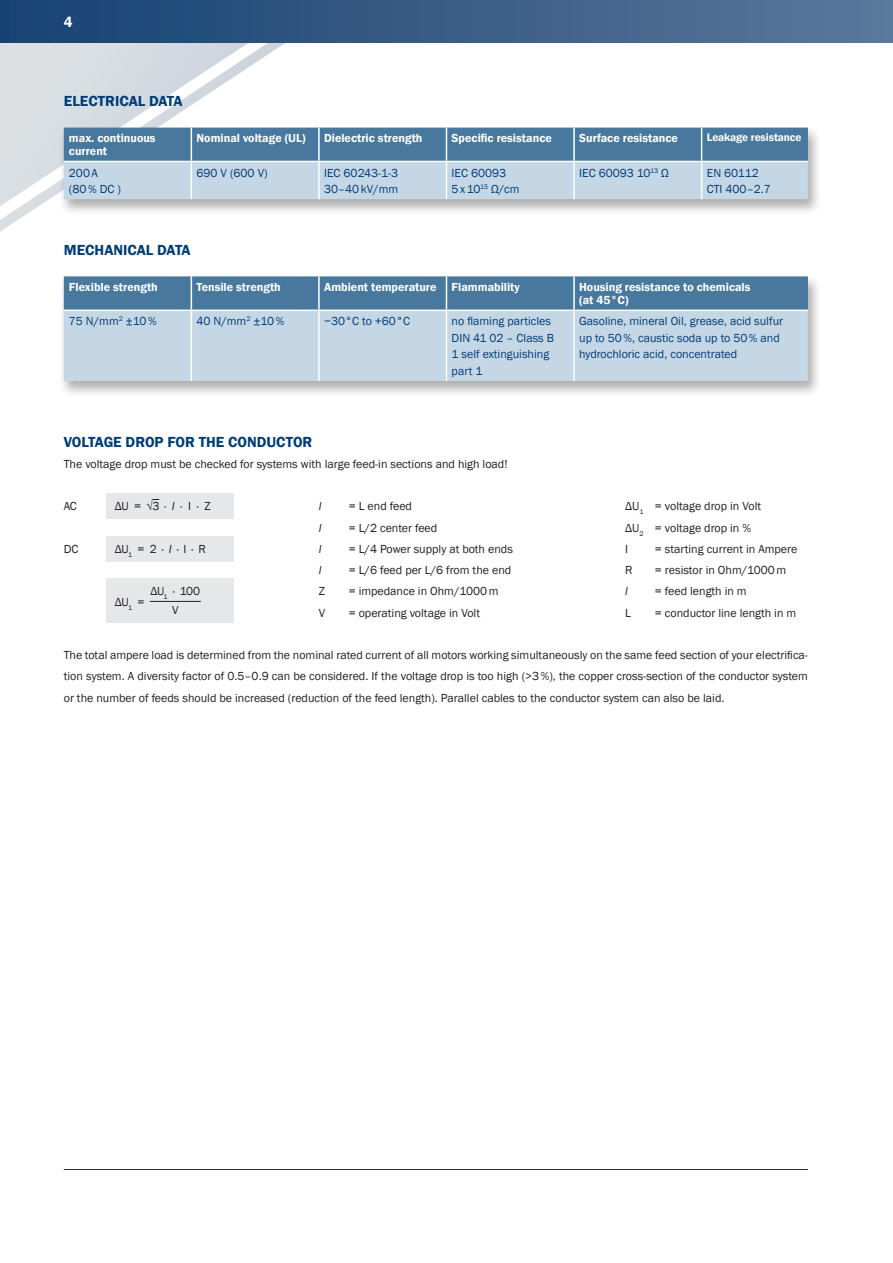
<style>
.page{position:relative;width:893px;height:1263px;background:#fff}
.page>*{position:absolute;margin:0;border:0;box-sizing:border-box;transform-origin:0 0}
.t1{font:600 15px "Franklin Gothic";color:#003d76}
.t2{font:600 15px "Franklin Gothic";color:#fff}
.t3{font:12px/21.3px "Franklin Gothic";color:#231f20;text-align:justify}
.t4{font:12px/16.5px "Franklin Gothic";color:#003d76}
.t5{font:600 12px/13.5px "Franklin Gothic";color:#fff}
.t6{font:italic 12px "Franklin Gothic";color:#231f20}
.t7{font:600 11.25px "Franklin Gothic";letter-spacing:-.01em;color:#fff}
.s1{font-style:italic}
</style>
<div class="page">
<svg style="left:0;top:43px;width:285px;height:172px"></svg>
<div style="left:0;top:0;width:893px;height:43px;background:linear-gradient(to right,#154272,#5d789c)"></div>
<hr style="left:64px;top:1169px;width:744px;height:1px;background:#231f20">
<div style="left:59px;top:274px;width:762px;height:124px;background:#231f20;opacity:.35"></div>
<svg style="left:64px;top:276px;width:744px;height:34px;background:#4d7ba0"></svg>
<div style="left:64px;top:311px;width:744px;height:70px;background:#c5d6e5"></div>
<hr style="left:191px;top:276px;width:1px;height:34px;background:#fff">
<hr style="left:318px;top:276px;width:2px;height:34px;background:#fff">
<hr style="left:446px;top:276px;width:1px;height:34px;background:#fff">
<hr style="left:573px;top:276px;width:2px;height:34px;background:#fff">
<hr style="left:64px;top:310px;width:127px;height:1px;background:#fff">
<hr style="left:191px;top:310px;width:128px;height:1px;background:#fff">
<hr style="left:319px;top:310px;width:127px;height:1px;background:#fff">
<hr style="left:446px;top:310px;width:128px;height:1px;background:#fff">
<hr style="left:574px;top:310px;width:234px;height:1px;background:#fff">
<hr style="left:191px;top:311px;width:1px;height:70px;background:#fff">
<hr style="left:318px;top:311px;width:2px;height:70px;background:#fff">
<hr style="left:446px;top:311px;width:1px;height:70px;background:#fff">
<hr style="left:573px;top:311px;width:2px;height:70px;background:#fff">
<div style="left:59px;top:126px;width:762px;height:90px;background:#231f20;opacity:.35"></div>
<svg style="left:64px;top:128px;width:744px;height:71px;background:#8baac4"></svg>
<hr style="left:191px;top:128px;width:1px;height:33px;background:#fff">
<hr style="left:318px;top:128px;width:2px;height:33px;background:#fff">
<hr style="left:446px;top:128px;width:1px;height:33px;background:#fff">
<hr style="left:573px;top:128px;width:2px;height:33px;background:#fff">
<hr style="left:701px;top:128px;width:1px;height:33px;background:#fff">
<hr style="left:64px;top:161px;width:127px;height:1px;background:#fff">
<hr style="left:191px;top:161px;width:128px;height:1px;background:#fff">
<hr style="left:319px;top:161px;width:127px;height:1px;background:#fff">
<hr style="left:446px;top:161px;width:128px;height:1px;background:#fff">
<hr style="left:574px;top:161px;width:128px;height:1px;background:#fff">
<hr style="left:702px;top:161px;width:106px;height:1px;background:#fff">
<hr style="left:191px;top:162px;width:1px;height:37px;background:#fff">
<hr style="left:318px;top:162px;width:2px;height:37px;background:#fff">
<hr style="left:446px;top:162px;width:1px;height:37px;background:#fff">
<hr style="left:573px;top:162px;width:2px;height:37px;background:#fff">
<hr style="left:701px;top:162px;width:1px;height:37px;background:#fff">
<div style="left:106px;top:493px;width:128px;height:26px;background:#e6e7e9"></div>
<div style="left:106px;top:536px;width:128px;height:25px;background:#e6e7e9"></div>
<div style="left:106px;top:578px;width:128px;height:44px;background:#e6e7e9"></div>
<hr style="left:150px;top:601px;width:51px;height:1px;background:#231f20">
<p class="t2" style="left:64px;top:12px;width:10px">4</p>
<p class="t1" style="left:64px;top:92px;width:120px">ELECTRICAL DATA</p>
<p class="t5" style="left:69px;top:131px;width:88px">max. continuous current</p>
<p class="t5" style="left:196px;top:131px;width:111px">Nominal voltage (UL)</p>
<p class="t5" style="left:324px;top:131px;width:100px">Dielectric strength</p>
<p class="t5" style="left:452px;top:131px;width:102px">Specific resistance</p>
<p class="t5" style="left:579px;top:131px;width:100px">Surface resistance</p>
<p class="t7" style="left:707px;top:131px;width:96px">Leakage resistance</p>
<p class="t4" style="left:69px;top:165px;width:53px">200A (80% DC )</p>
<p class="t4" style="left:196px;top:165px;width:73px">690 V (600 V)</p>
<p class="t4" style="left:324px;top:165px;width:76px">IEC 60243-1-3<br>30–40kV/mm</p>
<p class="t4" style="left:452px;top:165px;width:69px">IEC 60093<br>5x10<sup>15</sup> Ω/cm</p>
<p class="t4" style="left:579px;top:165px;width:91px">IEC 60093 10<sup>13</sup> Ω</p>
<p class="t4" style="left:707px;top:165px;width:65px">EN 60112<br>CTI 400–2.7</p>
<p class="t1" style="left:64px;top:241px;width:128px">MECHANICAL DATA</p>
<p class="t5" style="left:69px;top:280px;width:90px">Flexible strength</p>
<p class="t5" style="left:196px;top:280px;width:86px">Tensile strength</p>
<p class="t5" style="left:324px;top:280px;width:114px">Ambient temperature</p>
<p class="t5" style="left:452px;top:280px;width:70px">Flammability</p>
<p class="t5" style="left:579px;top:280px;width:173px">Housing resistance to chemicals (at 45°C)</p>
<p class="t4" style="left:69px;top:313px;width:89px">75 N/mm<sup>2</sup> ±10%</p>
<p class="t4" style="left:196px;top:313px;width:89px">40 N/mm<sup>2</sup> ±10%</p>
<p class="t4" style="left:324px;top:313px;width:87px">−30°C to +60°C</p>
<p class="t4" style="left:452px;top:313px;width:104px">no flaming particles<br>DIN 41 02 – Class B<br>1 self extinguishing part 1</p>
<p class="t4" style="left:579px;top:313px;width:205px">Gasoline, mineral Oil, grease, acid sulfur up to 50%, caustic soda up to 50% and hydrochloric acid, concentrated</p>
<p class="t1" style="left:64px;top:432px;width:250px">VOLTAGE DROP FOR THE CONDUCTOR</p>
<p class="t3" style="left:64px;top:453px;width:445px">The voltage drop must be checked for systems with large feed-in sections and high load!</p>
<p class="t3" style="left:64px;top:496px;width:15px">AC</p>
<p class="t3" style="left:64px;top:538px;width:16px">DC</p>
<p class="t3" style="left:115px;top:496px;width:97px">ΔU=√3·<span class="s1">I</span>·I·Z</p>
<p class="t3" style="left:115px;top:538px;width:93px">ΔU<sub>1</sub> =2·<span class="s1">I</span>·I·R</p>
<p class="t6" style="left:319px;top:499px;width:4px">l</p>
<p class="t3" style="left:349px;top:496px;width:65px">= L end feed</p>
<p class="t6" style="left:319px;top:520px;width:4px">l</p>
<p class="t3" style="left:349px;top:517px;width:90px">= L/2 center feed</p>
<p class="t6" style="left:319px;top:541px;width:4px">l</p>
<p class="t3" style="left:349px;top:538px;width:166px">= L/4 Power supply at both ends</p>
<p class="t6" style="left:319px;top:563px;width:4px">l</p>
<p class="t3" style="left:349px;top:560px;width:164px">= L/6 feed per L/6 from the end</p>
<p class="t3" style="left:319px;top:581px;width:8px">Z</p>
<p class="t3" style="left:349px;top:581px;width:151px">= impedance in Ohm/1000m</p>
<p class="t3" style="left:319px;top:602px;width:8px">V</p>
<p class="t3" style="left:349px;top:602px;width:133px">= operating voltage in Volt</p>
<p class="t3" style="left:115px;top:591px;width:31px">ΔU<sub>1</sub> =</p>
<p class="t3" style="left:150px;top:582px;width:51px;line-height:18.6px;text-align:center">ΔU<sub>1</sub> · 100<br>V</p>
<p class="t3" style="left:625px;top:496px;width:138px;text-align:left">ΔU<sub>1</sub> = voltage drop in Volt<br>ΔU<sub>2</sub> = voltage drop in %<br>I</p>
<p class="t3" style="left:655px;top:538px;width:144px">= starting current in Ampere</p>
<p class="t3" style="left:625px;top:560px;width:9px">R</p>
<p class="t3" style="left:655px;top:560px;width:133px">= resistor in Ohm/1000m</p>
<p class="t6" style="left:625px;top:584px;width:4px">l</p>
<p class="t3" style="left:655px;top:581px;width:93px">= feed length in m</p>
<p class="t3" style="left:625px;top:602px;width:7px">L</p>
<p class="t3" style="left:655px;top:602px;width:143px">= conductor line length in m</p>
<p class="t3" style="left:64px;top:645px;width:746px">The total ampere load is determined from the nominal rated current of all motors working simultaneously on the same feed section of your electrifica&shy;tion system. A diversity factor of 0.5–0.9 can be considered. If the voltage drop is too high (&gt;3%), the copper cross-section of the conductor system or the number of feeds should be increased (reduction of the feed length). Parallel cables to the conductor system can also be laid.</p>
</div>
